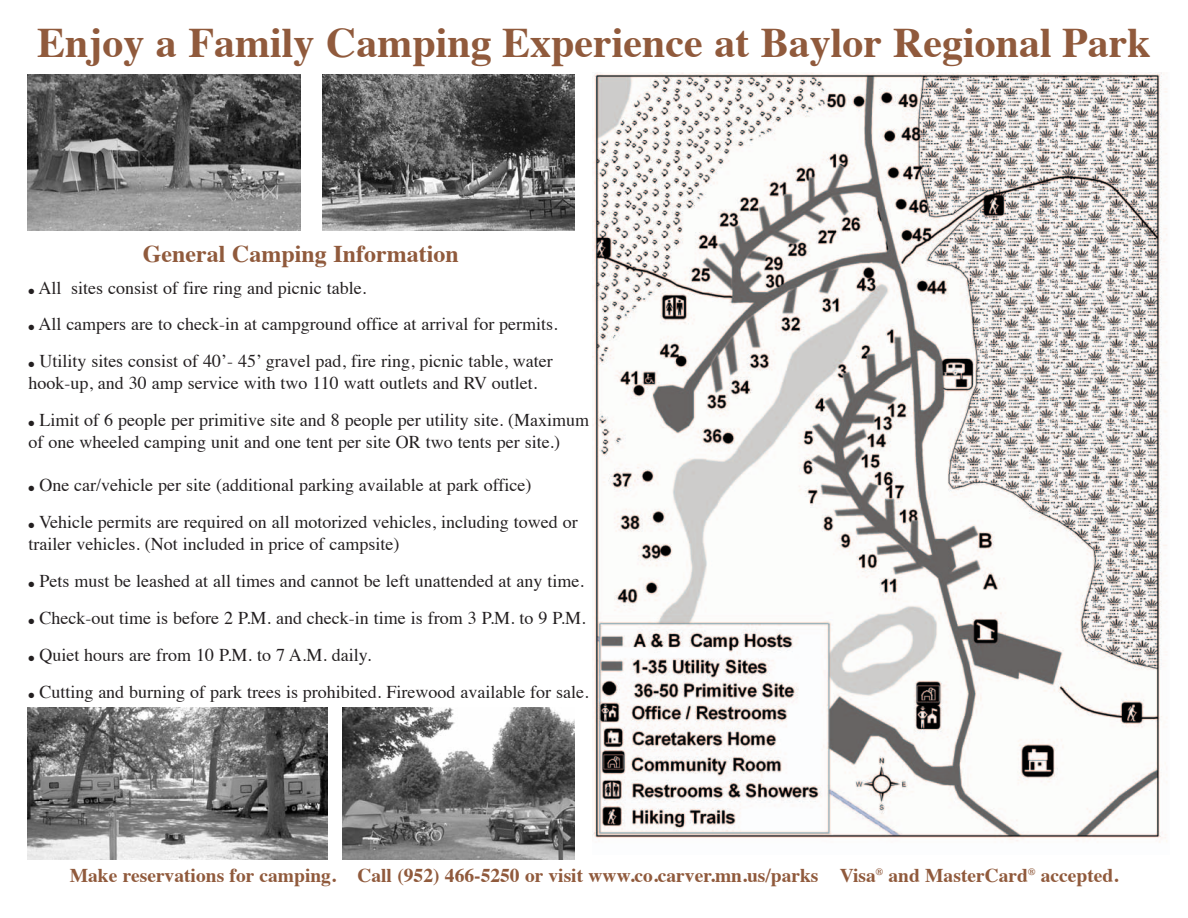
<style>
.page{position:relative;width:1188px;height:918px;background:#fff}
.page>*{position:absolute;margin:0;border:0;box-sizing:border-box;transform-origin:0 0}
.t1{font:700 42px "Times";color:#905a3c}
.t2{font:700 24px "Times";color:#905a3c}
.t3{font:700 19.5px "Times";color:#905a3c}
.t4{font:18px/21.6px "Times";color:#231f20}
</style>
<div class="page">
<img style="left:592px;top:72px;width:575px;height:771px">
<img style="left:27px;top:707px;width:301px;height:153px">
<img style="left:27px;top:74px;width:273px;height:156px">
<img style="left:322px;top:74px;width:252px;height:156px">
<img style="left:342px;top:707px;width:233px;height:153px">
<h1 class="t1" style="left:37px;top:26px;width:1115px">Enjoy a Family Camping Experience at Baylor Regional Park</h1>
<h2 class="t2" style="left:143px;top:244px;width:317px">General Camping Information</h2>
<p class="t4" style="left:28px;top:279px;width:339px">● All sites consist of fire ring and picnic table.</p>
<p class="t4" style="left:28px;top:315px;width:531px">● All campers are to check-in at campground office at arrival for permits.</p>
<p class="t4" style="left:28px;top:352px;width:526px">● Utility sites consist of 40’- 45’ gravel pad, fire ring, picnic table, water hook-up, and 30 amp service with two 110 watt outlets and RV outlet.</p>
<p class="t4" style="left:28px;top:411px;width:562px">● Limit of 6 people per primitive site and 8 people per utility site. (Maximum of one wheeled camping unit and one tent per site OR two tents per site.)</p>
<p class="t4" style="left:28px;top:475px;width:504px">● One car/vehicle per site (additional parking available at park office)</p>
<p class="t4" style="left:28px;top:513px;width:551px">● Vehicle permits are required on all motorized vehicles, including towed or trailer vehicles. (Not included in price of campsite)</p>
<p class="t4" style="left:28px;top:571px;width:557px">● Pets must be leashed at all times and cannot be left unattended at any time.</p>
<p class="t4" style="left:28px;top:609px;width:559px">● Check-out time is before 2 P.M. and check-in time is from 3 P.M. to 9 P.M.</p>
<p class="t4" style="left:28px;top:646px;width:344px">● Quiet hours are from 10 P.M. to 7 A.M. daily.</p>
<p class="t4" style="left:28px;top:683px;width:562px">● Cutting and burning of park trees is prohibited. Firewood available for sale.</p>
<p class="t3" style="left:70px;top:867px;width:1050px">Make reservations for camping. Call (952) 466-5250 or visit www.co.carver.mn.us/parks Visa<sup>®</sup> and MasterCard<sup>®</sup> accepted.</p>
</div>
